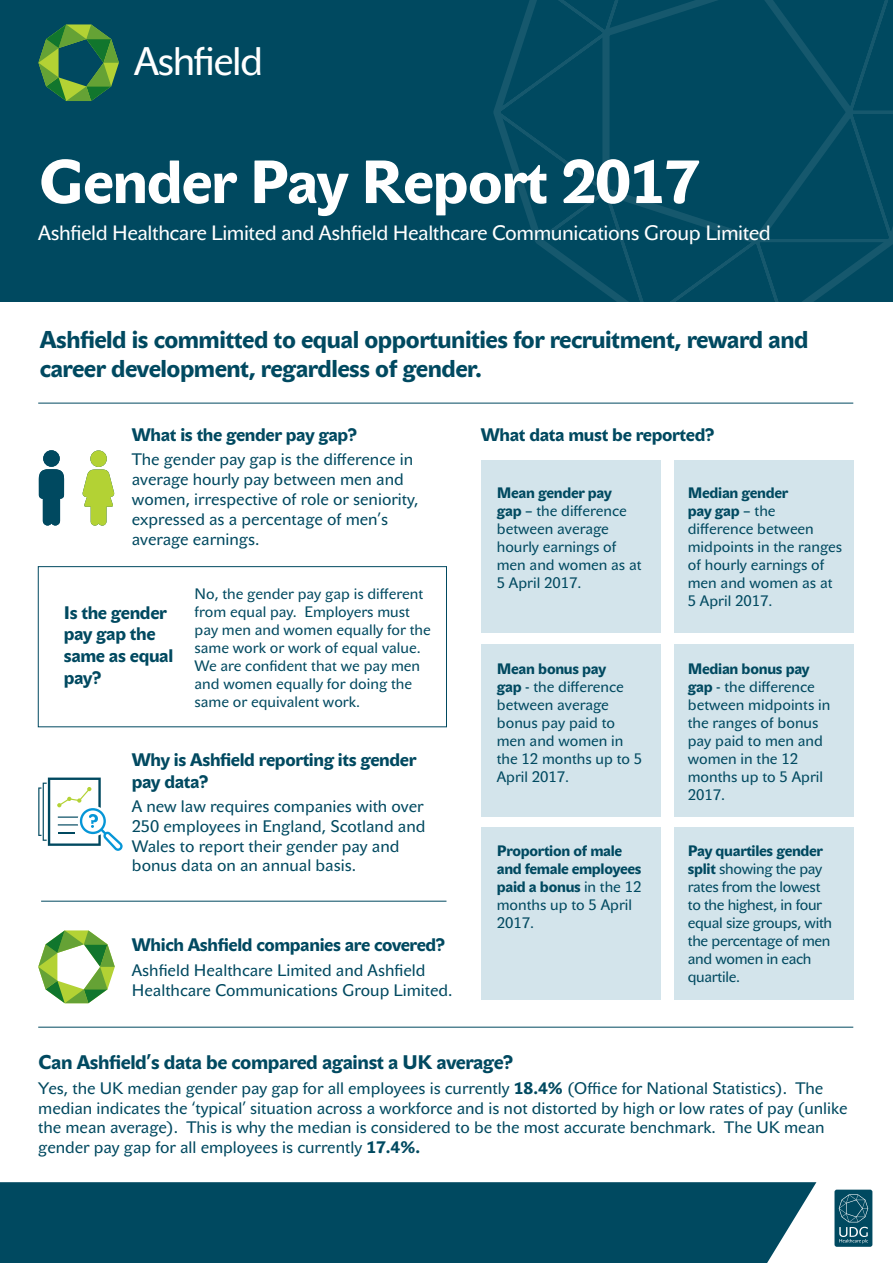
<style>
.page{position:relative;width:893px;height:1263px;background:#fff}
.page>*{position:absolute;margin:0;border:0;box-sizing:border-box;transform-origin:0 0}
.t1{font:66px "John Sans Heavy Pro";color:#004960}
.t2{font:60.3px "John Sans Heavy Pro";letter-spacing:-.02em;color:#fff}
.t3{font:39.45px "John Sans Text Pro";letter-spacing:-.04em;color:#fff}
.t4{font:24.15px/29px "John Sans Heavy Pro";letter-spacing:-.02em;color:#004960}
.t5{font:20.55px "John Sans Text Pro";letter-spacing:-.02em;color:#fff}
.t6{font:19.5px "John Sans Heavy Pro";letter-spacing:-.02em;color:#004960}
.t7{font:18px/21.6px "John Sans Heavy Pro";letter-spacing:-.02em;color:#004960}
.t8{font:16.5px/19.8px "John Sans Text Pro";color:#004960}
.t9{font:15px/18px "John Sans Text Pro";color:#004960}
.t10{font:15px/18px "John Sans Text Pro";letter-spacing:-.02em;color:#004960}
.t11{font:15px/18px "John Sans Heavy Pro";letter-spacing:-.02em;color:#004960}
.s1{font-family:"John Sans Heavy Pro"}
.s2{font-family:"John Sans Text Pro"}
</style>
<div class="page">
<div style="left:0;top:0;width:893px;height:302px;background:#004960"></div>
<div style="left:481px;top:644px;width:179px;height:173px;background:#d3e4eb"></div>
<div style="left:674px;top:644px;width:179px;height:173px;background:#d3e4eb"></div>
<div style="left:481px;top:827px;width:179px;height:173px;background:#d3e4eb"></div>
<div style="left:674px;top:827px;width:179px;height:173px;background:#d3e4eb"></div>
<div style="left:481px;top:460px;width:179px;height:173px;background:#d3e4eb"></div>
<div style="left:674px;top:460px;width:179px;height:173px;background:#d3e4eb"></div>
<div style="left:0;top:1182px;width:816px;height:81px;background:#004960"></div>
<div style="left:834px;top:1189px;width:38px;height:58px;background:#004960;border-radius:2px"></div>
<svg style="left:839px;top:1194px;width:29px;height:49px"></svg>
<svg style="left:38px;top:24px;width:81px;height:77px"></svg>
<div style="left:38px;top:566px;width:409px;height:161px;border:1px solid #004960"></div>
<hr style="left:41px;top:901px;width:405px;height:1px;background:#004960">
<svg style="left:39px;top:450px;width:25px;height:75px"></svg>
<div style="left:90px;top:450px;width:17px;height:17px;background:#b3d234;border-radius:50%"></div>
<svg style="left:82px;top:469px;width:33px;height:57px"></svg>
<svg style="left:38px;top:930px;width:77px;height:73px"></svg>
<svg style="left:38px;top:777px;width:85px;height:74px"></svg>
<hr style="left:38px;top:403px;width:815px;height:1px;background:#004960">
<hr style="left:38px;top:1027px;width:815px;height:1px;background:#004960">
<svg style="left:493px;top:0;width:400px;height:302px"></svg>
<p class="t3" style="left:134px;top:38px;width:130px">Ashfield</p>
<p class="t1" style="left:640px;top:124px;width:41px">£</p>
<p class="t2" style="left:38px;top:147px;width:663px">Gender Pay Report 2017</p>
<p class="t5" style="left:38px;top:221px;width:734px">Ashfield Healthcare Limited and Ashfield Healthcare Communications Group Limited</p>
<p class="t4" style="left:40px;top:325px;width:770px">Ashfield is committed to equal opportunities for recruitment, reward and career development, regardless of gender.</p>
<p class="t7" style="left:132px;top:424px;width:227px">What is the gender pay gap?</p>
<p class="t8" style="left:132px;top:450px;width:288px">The gender pay gap is the difference in average hourly pay between men and women, irrespective of role or seniority, expressed as a percentage of men’s average earnings.</p>
<p class="t9" style="left:195px;top:584px;width:238px">No, the gender pay gap is different from equal pay. Employers must pay men and women equally for the same work or work of equal value.<br>We are confident that we pay men and women equally for doing the same or equivalent work.</p>
<p class="t7" style="left:64px;top:602px;width:111px">Is the gender pay gap the same as equal pay?</p>
<p class="t7" style="left:132px;top:749px;width:286px">Why is Ashfield reporting its gender pay data?</p>
<p class="t8" style="left:132px;top:796px;width:295px">A new law requires companies with over 250 employees in England, Scotland and Wales to report their gender pay and bonus data on an annual basis.</p>
<p class="t7" style="left:132px;top:934px;width:315px">Which Ashfield companies are covered?</p>
<p class="t8" style="left:132px;top:960px;width:322px">Ashfield Healthcare Limited and Ashfield<br>Healthcare Communications Group Limited.</p>
<p class="t7" style="left:481px;top:424px;width:235px">What data must be reported?</p>
<p class="t9" style="left:497px;top:484px;width:146px"><span class="s1">Mean gender pay<br>gap</span> – the difference between average hourly earnings of men and women as at<br>5 April 2017.</p>
<p class="t11" style="left:688px;top:484px;width:102px">Median gender</p>
<p class="t9" style="left:688px;top:502px;width:156px"><span class="s1">pay gap</span> – the difference between midpoints in the ranges of hourly earnings of men and women as at<br>5 April 2017.</p>
<p class="t9" style="left:497px;top:659px;width:147px"><span class="s1">Mean bonus pay<br>gap</span> - the difference between average bonus pay paid to men and women in the 12 months up to 5<br>April 2017.</p>
<p class="t9" style="left:688px;top:659px;width:144px"><span class="s1">Median bonus pay gap</span> - the difference between midpoints in the ranges of bonus pay paid to men and women in the 12 months up to 5 April<br>2017.</p>
<p class="t11" style="left:497px;top:842px;width:146px">Proportion of male and female employees paid a bonus <span class="s2">in the 12 months up to 5 April<br>2017.</span></p>
<p class="t10" style="left:688px;top:842px;width:146px"><span class="s1">Pay quartiles gender split</span> showing the pay rates from the lowest to the highest, in four equal size groups, with the percentage of men and women in each quartile.</p>
<p class="t6" style="left:38px;top:1051px;width:476px">Can Ashfield’s data be compared against a UK average?</p>
<p class="t8" style="left:38px;top:1078px;width:811px">Yes, the UK median gender pay gap for all employees is currently <span class="s1">18.4%</span> (Office for National Statistics). The median indicates the ‘typical’ situation across a workforce and is not distorted by high or low rates of pay (unlike the mean average). This is why the median is considered to be the most accurate benchmark. The UK mean gender pay gap for all employees is currently <span class="s1">17.4%.</span></p>
</div>
